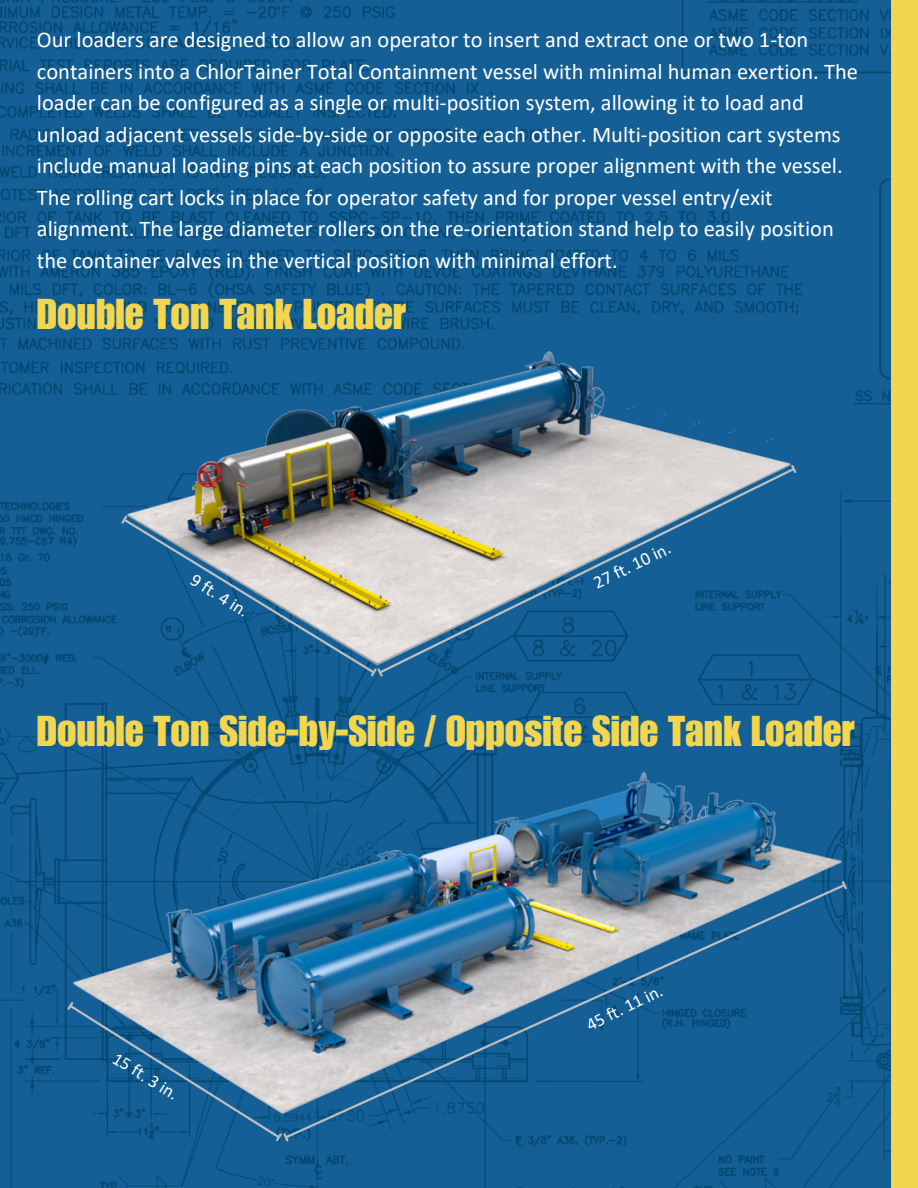
<style>
.page{position:relative;width:918px;height:1188px;background:#fff}
.page>*{position:absolute;margin:0;border:0;box-sizing:border-box;transform-origin:0 0}
.t1{font:42px "Impact LT Std";color:#f3d54e}
.t2{font:22.5px/31.5px "Calibri";color:#fff}
.t3{font:18.15px "Calibri";color:#fff}
.t4{font:18px "Calibri";color:#fff}
</style>
<div class="page">
<img style="left:0;top:0;width:891px;height:1188px">
<div style="left:891px;top:0;width:27px;height:1188px;background:#f3d54e"></div>
<svg style="left:385px;top:475px;width:411px;height:200px"></svg>
<svg style="left:792px;top:463px;width:6px;height:12px"></svg>
<svg style="left:119px;top:514px;width:266px;height:164px"></svg>
<img style="left:123px;top:345px;width:669px;height:324px">
<img style="left:66px;top:762px;width:786px;height:353px">
<svg style="left:283px;top:882px;width:564px;height:258px"></svg>
<svg style="left:840px;top:879px;width:9px;height:12px"></svg>
<svg style="left:65px;top:1000px;width:225px;height:143px"></svg>
<h2 class="t2" style="left:37px;top:26px;width:823px">Our loaders are designed to allow an operator to insert and extract one or two 1-ton containers into a ChlorTainer Total Containment vessel with minimal human exertion. The loader can be configured as a single or multi-position system, allowing it to load and unload adjacent vessels side-by-side or opposite each other. Multi-position cart systems include manual loading pins at each position to assure proper alignment with the vessel.<br>The rolling cart locks in place for operator safety and for proper vessel entry/exit alignment. The large diameter rollers on the re-orientation stand help to easily position the container valves in the vertical position with minimal effort.</h2>
<h1 class="t1" style="left:37px;top:299px;width:371px">Double Ton Tank Loader</h1>
<p class="t3" style="left:196px;top:571px;width:67px;rotate:32deg">9 ft. 4 in.</p>
<h1 class="t3" style="left:591px;top:577px;width:85px;rotate:-26deg">27 ft. 10 in.</h1>
<p class="t1" style="left:37px;top:716px;width:819px">Double Ton Side-by-Side / Opposite Side Tank Loader</p>
<p class="t4" style="left:118px;top:1050px;width:75px;rotate:32deg">15 ft. 3 in.</p>
<p class="t4" style="left:584px;top:1019px;width:84px;rotate:-26deg">45 ft. 11 in.</p>
</div>
